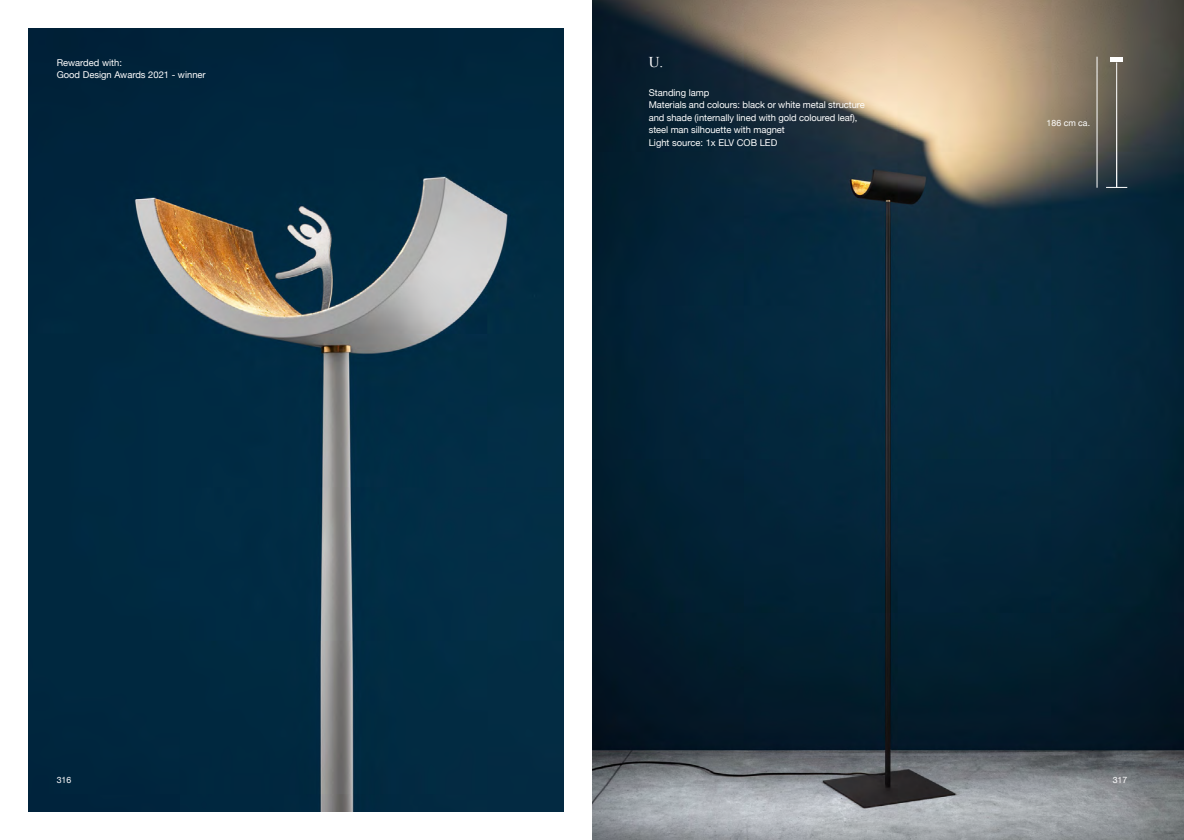
<style>
.page{position:relative;width:1184px;height:840px;background:#fff}
.page>*{position:absolute;margin:0;border:0;box-sizing:border-box;transform-origin:0 0}
.t1{font:15px "Times New Roman";color:#fff}
.t2{font:9.38px/12.5px "Helvetica Neue";letter-spacing:-.005em;color:#fff}
.t3{font:8.75px "Helvetica Neue";color:#fff}
</style>
<div class="page">
<img style="left:592px;top:0;width:591px;height:840px">
<img style="left:28px;top:28px;width:535px;height:783px">
<div style="left:1110px;top:57px;width:13px;height:5px;background:#fff"></div>
<svg style="left:1106px;top:187px;width:21px;height:1px"></svg>
<hr style="left:1116px;top:62px;width:1px;height:125px;background:#fff">
<hr style="left:1096px;top:57px;width:1px;height:131px;background:#fff">
<p class="t2" style="left:57px;top:56px;width:150px">Rewarded with:<br>Good Design Awards 2021 - winner</p>
<h1 class="t1" style="left:648px;top:54px;width:16px">U.</h1>
<p class="t2" style="left:648px;top:86px;width:218px">Standing lamp<br>Materials and colours: black or white metal structure and shade (internally lined with gold coloured leaf), steel man silhouette with magnet<br>Light source: 1x ELV COB LED</p>
<p class="t3" style="left:1046px;top:118px;width:45px">186 cm ca.</p>
<p class="t3" style="left:57px;top:775px;width:16px">316</p>
<p class="t3" style="left:1112px;top:775px;width:16px">317</p>
</div>
